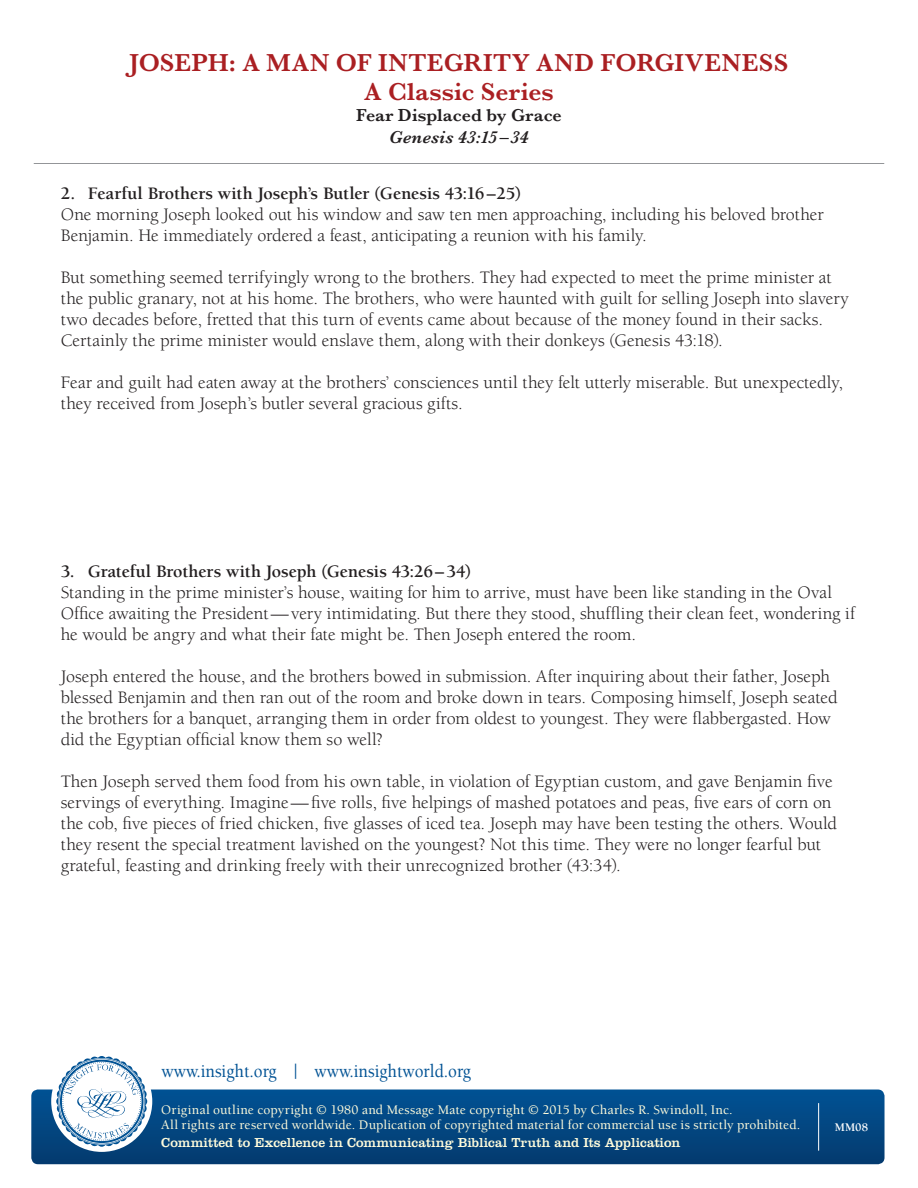
<style>
.page{position:relative;width:918px;height:1188px;background:#fff}
.page>*{position:absolute;margin:0;border:0;box-sizing:border-box;transform-origin:0 0}
.t1{font:600 25.5px/28.5px "Baskerville";letter-spacing:.01em;color:#aa1f22;text-align:center}
.t2{font:500 18.9px "Berkeley";color:#005294;scale:.9 1}
.t3{font:18px/21px "Berkeley";letter-spacing:-.005em;color:#231f20}
.t4{font:700 18px "Berkeley";letter-spacing:-.005em;color:#231f20}
.t5{font:600 18px "Baskerville";letter-spacing:.005em;color:#231f20}
.t6{font:italic 600 18px "Baskerville";letter-spacing:.015em;color:#231f20}
.t7{font:500 13.5px/15px "Berkeley";letter-spacing:.01em;color:#fffcdc}
.t8{font:13.5px "Clarendon";letter-spacing:.005em;color:#fffcdc}
.t9{font:700 12px "Berkeley";color:#fff}
</style>
<div class="page">
<div style="left:31px;top:1090px;width:854px;height:74px;background:linear-gradient(to bottom,#015294,#043b6f);border-radius:7px"></div>
<div style="left:51px;top:1051px;width:101px;height:101px;background:#fff;border-radius:50%"></div>
<svg style="left:56px;top:1056px;width:91px;height:91px"></svg>
<hr style="left:818px;top:1103px;width:1px;height:48px;background:#fff">
<hr style="left:34px;top:163px;width:850px;height:1px;background:#939598">
<h1 class="t1" style="left:130px;top:48px;width:660px">JOSEPH: A MAN OF INTEGRITY AND FORGIVENESS<br>A Classic Series</h1>
<p class="t5" style="left:356px;top:103px;width:207px">Fear Displaced by Grace</p>
<p class="t6" style="left:389px;top:125px;width:141px">Genesis 43:15 –34</p>
<p class="t4" style="left:61px;top:183px;width:462px">2. Fearful Brothers with Joseph’s Butler (Genesis 43:16–25)</p>
<p class="t3" style="left:61px;top:204px;width:765px">One morning Joseph looked out his window and saw ten men approaching, including his beloved brother<br>Benjamin. He immediately ordered a feast, anticipating a reunion with his family.</p>
<p class="t3" style="left:61px;top:267px;width:789px">But something seemed terrifyingly wrong to the brothers. They had expected to meet the prime minister at the public granary, not at his home. The brothers, who were haunted with guilt for selling Joseph into slavery two decades before, fretted that this turn of events came about because of the money found in their sacks.<br>Certainly the prime minister would enslave them, along with their donkeys (Genesis 43:18).</p>
<p class="t3" style="left:61px;top:372px;width:784px">Fear and guilt had eaten away at the brothers’ consciences until they felt utterly miserable. But unexpectedly, they received from Joseph’s butler several gracious gifts.</p>
<p class="t4" style="left:61px;top:561px;width:412px">3. Grateful Brothers with Joseph (Genesis 43:26–34)</p>
<p class="t3" style="left:61px;top:582px;width:796px">Standing in the prime minister’s house, waiting for him to arrive, must have been like standing in the Oval<br>Office awaiting the President—very intimidating. But there they stood, shuffling their clean feet, wondering if he would be angry and what their fate might be. Then Joseph entered the room.</p>
<p class="t3" style="left:61px;top:666px;width:779px">Joseph entered the house, and the brothers bowed in submission. After inquiring about their father, Joseph blessed Benjamin and then ran out of the room and broke down in tears. Composing himself, Joseph seated the brothers for a banquet, arranging them in order from oldest to youngest. They were flabbergasted. How did the Egyptian official know them so well?</p>
<p class="t3" style="left:61px;top:771px;width:778px">Then Joseph served them food from his own table, in violation of Egyptian custom, and gave Benjamin five servings of everything. Imagine—five rolls, five helpings of mashed potatoes and peas, five ears of corn on the cob, five pieces of fried chicken, five glasses of iced tea. Joseph may have been testing the others. Would they resent the special treatment lavished on the youngest? Not this time. They were no longer fearful but grateful, feasting and drinking freely with their unrecognized brother (43:34).</p>
<p class="t2" style="left:162px;top:1061px;width:345px">www.insight.org | www.insightworld.org</p>
<p class="t7" style="left:161px;top:1103px;width:641px">Original outline copyright © 1980 and Message Mate copyright © 2015 by Charles R. Swindoll, Inc.<br>All rights are reserved worldwide. Duplication of copyrighted material for commercial use is strictly prohibited.</p>
<p class="t8" style="left:161px;top:1135px;width:521px">Committed to Excellence in Communicating Biblical Truth and Its Application</p>
<p class="t9" style="left:835px;top:1121px;width:35px">MM08</p>
</div>
